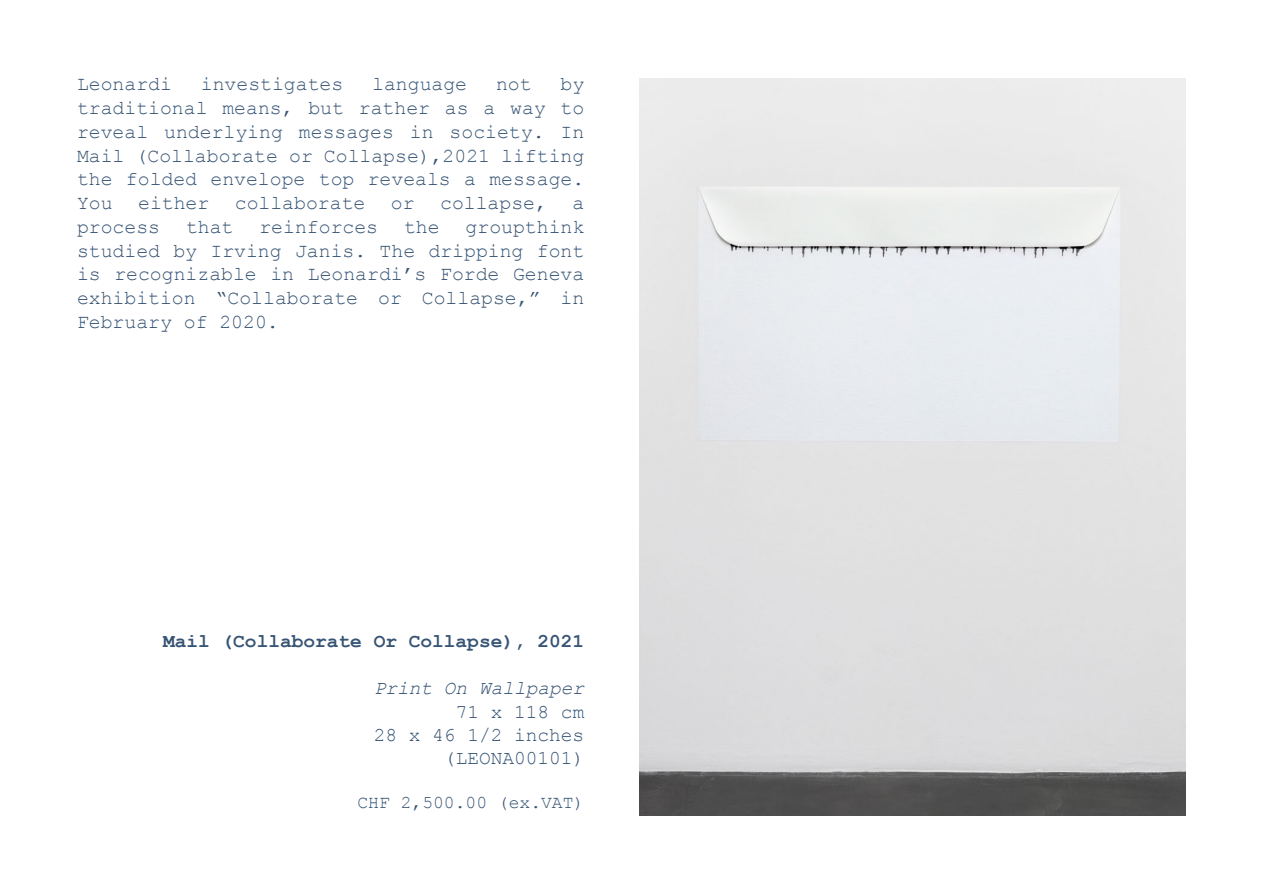
<style>
.page{position:relative;width:1263px;height:893px;background:#fff}
.page>*{position:absolute;margin:0;border:0;box-sizing:border-box;transform-origin:0 0}
.t1{font:19.8px/23.7px "Courier New";color:#375474;text-align:justify}
.t2{font:19.5px/23.4px "Courier New";color:#375474;text-align:right}
.t3{font:700 19.5px "Courier New";color:#375474}
.t4{font:italic 19.5px "Courier New";color:#375474}
.t5{font:18px "Courier New";color:#375474}
</style>
<div class="page">
<img style="left:639px;top:78px;width:546px;height:737px">
<p class="t1" style="left:77px;top:72px;width:96px">Leonardi</p>
<p class="t1" style="left:201px;top:72px;width:144px">investigates</p>
<p class="t1" style="left:372px;top:72px;width:96px">language</p>
<p class="t1" style="left:496px;top:72px;width:37px">not</p>
<p class="t1" style="left:77px;top:72px;width:509px;text-indent:484px">by traditional means, but rather as a way to reveal underlying messages in society. In Mail (Collaborate or Collapse),2021 lifting the folded envelope top reveals a message.<br>You</p>
<p class="t1" style="left:138px;top:190px;width:73px">either</p>
<p class="t1" style="left:235px;top:190px;width:132px">collaborate</p>
<p class="t1" style="left:391px;top:190px;width:25px">or</p>
<p class="t1" style="left:440px;top:190px;width:108px">collapse,</p>
<p class="t1" style="left:572px;top:190px;width:13px">a</p>
<p class="t1" style="left:77px;top:214px;width:85px">process</p>
<p class="t1" style="left:186px;top:214px;width:49px">that</p>
<p class="t1" style="left:259px;top:214px;width:120px">reinforces</p>
<p class="t1" style="left:404px;top:214px;width:37px">the</p>
<p class="t1" style="left:77px;top:214px;width:509px;text-indent:389px">groupthink studied by Irving Janis. The dripping font is recognizable in Leonardi’s Forde Geneva exhibition “Collaborate or Collapse,” in February of 2020.</p>
<p class="t3" style="left:163px;top:629px;width:423px">Mail (Collaborate Or Collapse), 2021</p>
<p class="t4" style="left:374px;top:675px;width:212px">Print On Wallpaper</p>
<p class="t2" style="left:374px;top:699px;width:212px">71 x 118 cm<br>28 x 46 1/2 inches (LEONA00101)</p>
<p class="t5" style="left:357px;top:791px;width:228px">CHF 2,500.00 (ex.VAT)</p>
</div>
